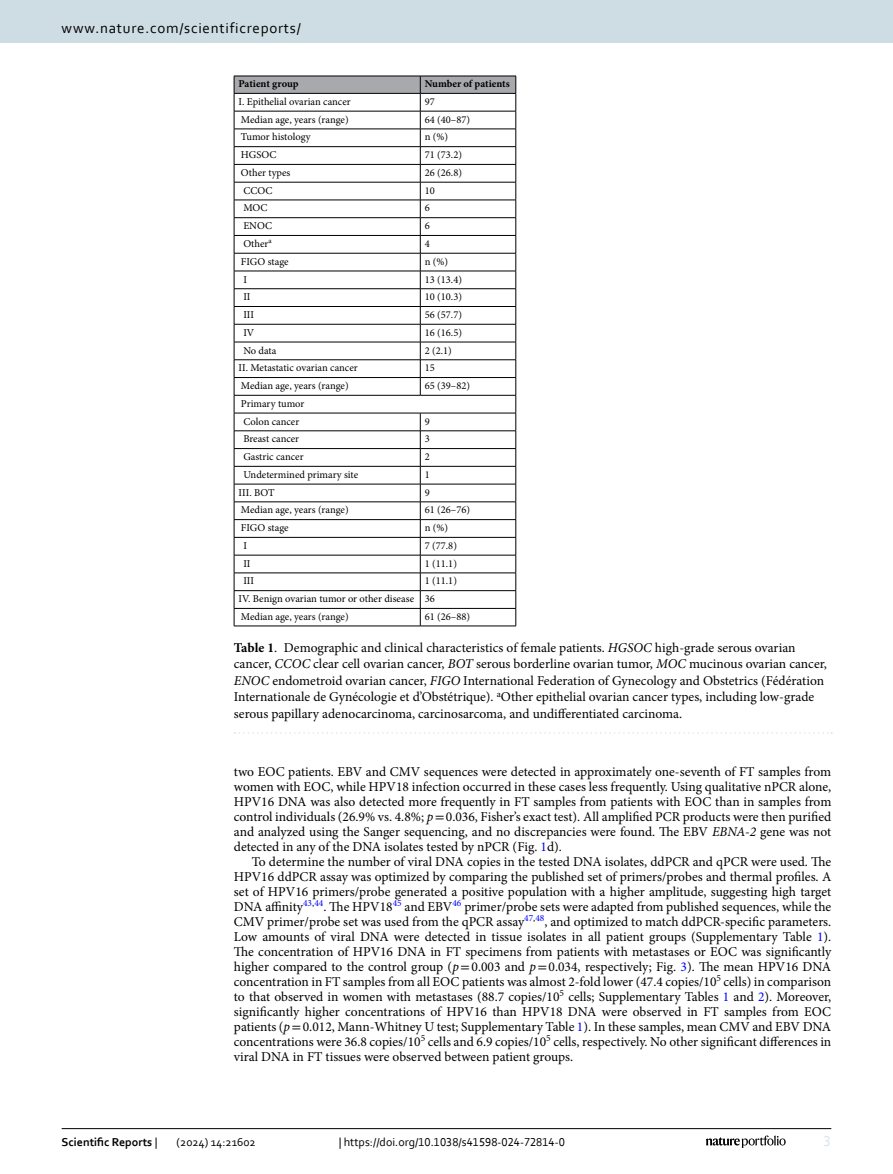
<style>
.page{position:relative;width:893px;height:1174px;background:#fff}
.page>*{position:absolute;margin:0;border:0;box-sizing:border-box;transform-origin:0 0}
.t1{font:15px "Corbel";letter-spacing:.05em;color:#000}
.t2{font:15px "Corbel";color:#d9e4eb}
.Body_Text_Indent{font:13.5px/15px "Minion Pro";color:#000;text-align:justify}
.Body_Text{font:13.5px/15px "Minion Pro";color:#000;text-align:justify}
.Table_Caption{font:13.5px/16.5px "Minion Pro";color:#000}
.t3{font:12px "Corbel";color:#000}
.t4{font:700 12px "Corbel";color:#000}
.Table_Body{font:10.5px "Minion Pro";color:#000}
.Table_Head{font:700 10.5px "Minion Pro";letter-spacing:-.005em;color:#000}
.s1{font-weight:700}
.s2{font-style:italic}
.s3{font-family:"STIX"}
.s4{color:#00f}
.s5{font-weight:400}
</style>
<div class="page">
<svg style="left:234px;top:76px;width:283px;height:550px"></svg>
<hr style="left:420px;top:625px;width:96px;height:1px;background:#000">
<hr style="left:234px;top:625px;width:186px;height:1px;background:#000">
<svg style="left:235px;top:732px;width:597px;height:1px"></svg>
<hr style="left:62px;top:1128px;width:769px;height:1px;background:#000">
<svg style="left:706px;top:1135px;width:80px;height:12px"></svg>
<div style="left:0;top:0;width:893px;height:43px;background:#cedde4"></div>
<p class="t1" style="left:62px;top:18px;width:241px">www.nature.com/scientificreports/</p>
<p class="Table_Head" style="left:239px;top:77px;width:62px">Patient group</p>
<p class="Table_Head" style="left:425px;top:77px;width:87px">Number of patients</p>
<p class="Table_Body" style="left:239px;top:95px;width:114px">I. Epithelial ovarian cancer</p>
<p class="Table_Body" style="left:425px;top:95px;width:12px">97</p>
<p class="Table_Body" style="left:241px;top:112px;width:109px">Median age, years (range)</p>
<p class="Table_Body" style="left:425px;top:112px;width:47px">64 (40–87)</p>
<p class="Table_Body" style="left:241px;top:130px;width:71px">Tumor histology</p>
<p class="Table_Body" style="left:425px;top:130px;width:25px">n (%)</p>
<p class="Table_Body" style="left:241px;top:148px;width:37px">HGSOC</p>
<p class="Table_Body" style="left:425px;top:148px;width:39px">71 (73.2)</p>
<p class="Table_Body" style="left:241px;top:166px;width:51px">Other types</p>
<p class="Table_Body" style="left:425px;top:166px;width:39px">26 (26.8)</p>
<p class="Table_Body" style="left:243px;top:183px;width:31px">CCOC</p>
<p class="Table_Body" style="left:425px;top:183px;width:12px">10</p>
<p class="Table_Body" style="left:243px;top:201px;width:26px">MOC</p>
<p class="Table_Body" style="left:425px;top:201px;width:7px">6</p>
<p class="Table_Body" style="left:243px;top:219px;width:30px">ENOC</p>
<p class="Table_Body" style="left:425px;top:219px;width:7px">6</p>
<p class="Table_Body" style="left:243px;top:237px;width:30px">Other<sup>a</sup></p>
<p class="Table_Body" style="left:425px;top:237px;width:7px">4</p>
<p class="Table_Body" style="left:241px;top:254px;width:49px">FIGO stage</p>
<p class="Table_Body" style="left:425px;top:254px;width:25px">n (%)</p>
<p class="Table_Body" style="left:243px;top:272px;width:5px">I</p>
<p class="Table_Body" style="left:425px;top:272px;width:39px">13 (13.4)</p>
<p class="Table_Body" style="left:243px;top:290px;width:9px">II</p>
<p class="Table_Body" style="left:425px;top:290px;width:39px">10 (10.3)</p>
<p class="Table_Body" style="left:243px;top:308px;width:12px">III</p>
<p class="Table_Body" style="left:425px;top:308px;width:39px">56 (57.7)</p>
<p class="Table_Body" style="left:243px;top:325px;width:12px">IV</p>
<p class="Table_Body" style="left:425px;top:325px;width:39px">16 (16.5)</p>
<p class="Table_Body" style="left:243px;top:343px;width:35px">No data</p>
<p class="Table_Body" style="left:425px;top:343px;width:29px">2 (2.1)</p>
<p class="Table_Body" style="left:239px;top:361px;width:121px">II. Metastatic ovarian cancer</p>
<p class="Table_Body" style="left:425px;top:361px;width:12px">15</p>
<p class="Table_Body" style="left:241px;top:379px;width:109px">Median age, years (range)</p>
<p class="Table_Body" style="left:425px;top:379px;width:47px">65 (39–82)</p>
<p class="Table_Body" style="left:241px;top:396px;width:65px">Primary tumor</p>
<p class="Table_Body" style="left:243px;top:414px;width:57px">Colon cancer</p>
<p class="Table_Body" style="left:425px;top:414px;width:7px">9</p>
<p class="Table_Body" style="left:243px;top:432px;width:57px">Breast cancer</p>
<p class="Table_Body" style="left:425px;top:432px;width:7px">3</p>
<p class="Table_Body" style="left:243px;top:450px;width:62px">Gastric cancer</p>
<p class="Table_Body" style="left:425px;top:450px;width:7px">2</p>
<p class="Table_Body" style="left:243px;top:467px;width:116px">Undetermined primary site</p>
<p class="Table_Body" style="left:425px;top:467px;width:7px">1</p>
<p class="Table_Body" style="left:239px;top:485px;width:38px">III. BOT</p>
<p class="Table_Body" style="left:425px;top:485px;width:7px">9</p>
<p class="Table_Body" style="left:241px;top:503px;width:109px">Median age, years (range)</p>
<p class="Table_Body" style="left:425px;top:503px;width:47px">61 (26–76)</p>
<p class="Table_Body" style="left:241px;top:521px;width:49px">FIGO stage</p>
<p class="Table_Body" style="left:425px;top:521px;width:25px">n (%)</p>
<p class="Table_Body" style="left:243px;top:538px;width:5px">I</p>
<p class="Table_Body" style="left:425px;top:538px;width:34px">7 (77.8)</p>
<p class="Table_Body" style="left:243px;top:556px;width:9px">II</p>
<p class="Table_Body" style="left:425px;top:556px;width:34px">1 (11.1)</p>
<p class="Table_Body" style="left:243px;top:574px;width:12px">III</p>
<p class="Table_Body" style="left:425px;top:574px;width:34px">1 (11.1)</p>
<p class="Table_Body" style="left:239px;top:592px;width:177px">IV. Benign ovarian tumor or other disease</p>
<p class="Table_Body" style="left:425px;top:592px;width:12px">36</p>
<p class="Table_Body" style="left:241px;top:609px;width:109px">Median age, years (range)</p>
<p class="Table_Body" style="left:425px;top:609px;width:47px">61 (26–88)</p>
<p class="Table_Caption" style="left:234px;top:639px;width:595px"><span class="s1">Table 1</span>. Demographic and clinical characteristics of female patients. <span class="s2">HGSOC</span> high-grade serous ovarian cancer, <span class="s2">CCOC</span> clear cell ovarian cancer, <span class="s2">BOT</span> serous borderline ovarian tumor, <span class="s2">MOC</span> mucinous ovarian cancer, <span class="s2">ENOC</span> endometroid ovarian cancer, <span class="s2">FIGO</span> International Federation of Gynecology and Obstetrics (Fédération Internationale de Gynécologie et d’Obstétrique). <sup>a</sup>Other epithelial ovarian cancer types, including low-grade serous papillary adenocarcinoma, carcinosarcoma, and undifferentiated carcinoma.</p>
<p class="Body_Text" style="left:234px;top:764px;width:599px">two EOC patients. EBV and CMV sequences were detected in approximately one-seventh of FT samples from women with EOC, while HPV18 infection occurred in these cases less frequently. Using qualitative nPCR alone, HPV16 DNA was also detected more frequently in FT samples from patients with EOC than in samples from control individuals (26.9% vs. 4.8%; <span class="s2">p</span><span class="s3">=</span>0.036, Fisher’s exact test). All amplified PCR products were then purified and analyzed using the Sanger sequencing, and no discrepancies were found. The EBV <span class="s2">EBNA-2</span> gene was not detected in any of the DNA isolates tested by nPCR (Fig. <span class="s4">1</span>d).</p>
<p class="Body_Text_Indent" style="left:234px;top:854px;width:599px;text-indent:18px">To determine the number of viral DNA copies in the tested DNA isolates, ddPCR and qPCR were used. The HPV16 ddPCR assay was optimized by comparing the published set of primers/probes and thermal profiles. A set of HPV16 primers/probe generated a positive population with a higher amplitude, suggesting high target DNA affinity<sup>43</sup><sup>,</sup><sup>44</sup>. The HPV18<sup>45</sup> and EBV<sup>46</sup> primer/probe sets were adapted from published sequences, while the CMV primer/probe set was used from the qPCR assay<sup>47</sup><sup>,</sup><sup>48</sup>, and optimized to match ddPCR-specific parameters.<br>Low amounts of viral DNA were detected in tissue isolates in all patient groups (Supplementary Table <span class="s4">1</span>).<br>The concentration of HPV16 DNA in FT specimens from patients with metastases or EOC was significantly higher compared to the control group (<span class="s2">p</span><span class="s3">=</span>0.003 and <span class="s2">p</span><span class="s3">=</span>0.034, respectively; Fig. <span class="s4">3</span>). The mean HPV16 DNA concentration in FT samples from all EOC patients was almost 2-fold lower (47.4 copies/10<sup>5</sup> cells) in comparison to that observed in women with metastases (88.7 copies/10<sup>5</sup> cells; Supplementary Tables <span class="s4">1</span> and <span class="s4">2</span>). Moreover, significantly higher concentrations of HPV16 than HPV18 DNA were observed in FT samples from EOC patients (<span class="s2">p</span><span class="s3">=</span>0.012, Mann-Whitney U test; Supplementary Table <span class="s4">1</span>). In these samples, mean CMV and EBV DNA concentrations were 36.8 copies/10<sup>5</sup> cells and 6.9 copies/10<sup>5</sup> cells, respectively. No other significant differences in viral DNA in FT tissues were observed between patient groups.</p>
<p class="t4" style="left:62px;top:1134px;width:97px">Scientific Reports <span class="s5">|</span></p>
<p class="t3" style="left:177px;top:1134px;width:81px">(2024) 14:21602</p>
<p class="t3" style="left:339px;top:1134px;width:228px">| https://doi.org/10.1038/s41598-024-72814-0</p>
<p class="t2" style="left:824px;top:1132px;width:9px">3</p>
</div>
